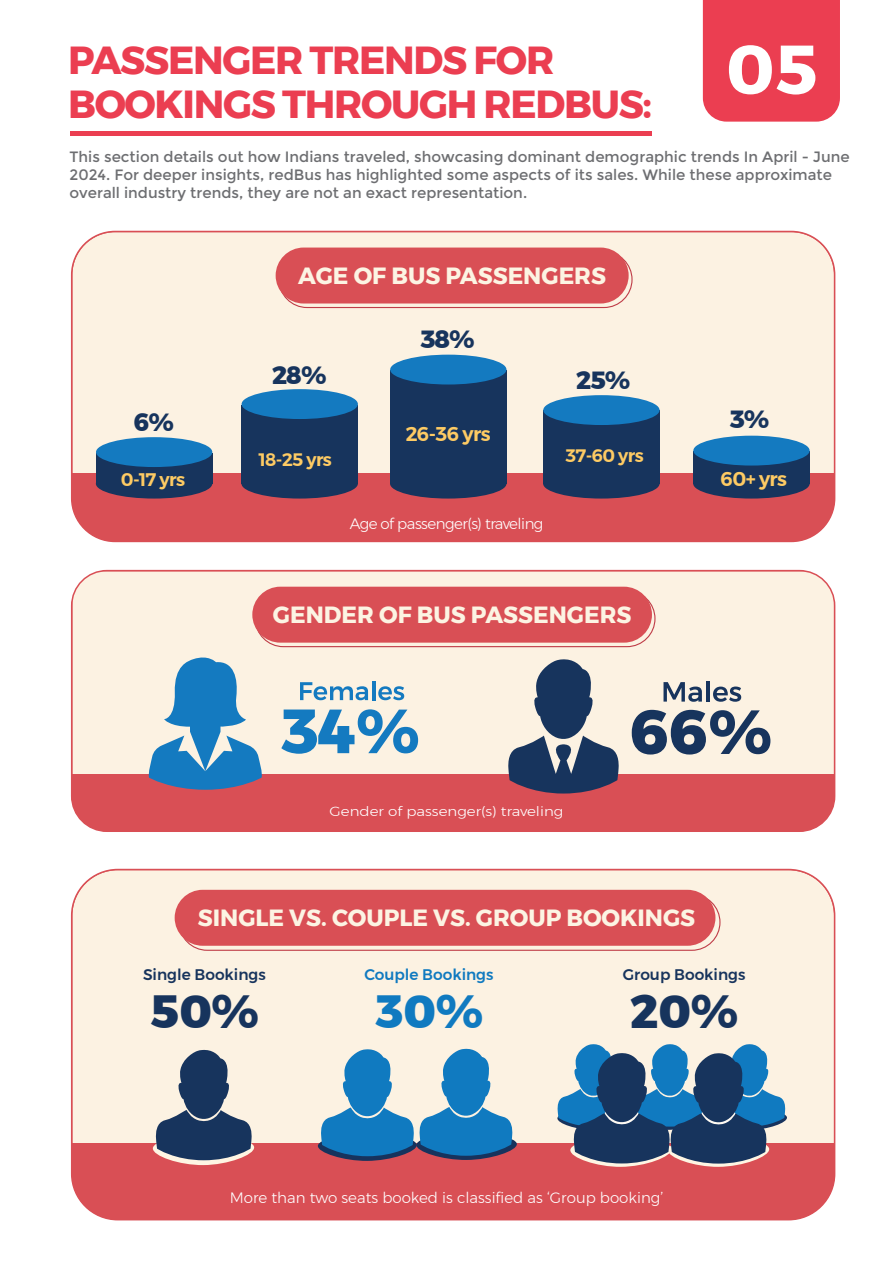
<style>
.page{position:relative;width:893px;height:1262px;background:#fff}
.page>*{position:absolute;margin:0;border:0;box-sizing:border-box;transform-origin:0 0}
.t1{font:700 69px "Montserrat";color:#fff}
.t2{font:800 62.1px "Montserrat";color:#147ac0}
.t3{font:800 62.1px "Montserrat";color:#17345d}
.t4{font:800 46.5px "Montserrat";color:#17345d}
.t5{font:800 46.5px "Montserrat";color:#107ac0}
.t6{font:700 39px/43.5px "Montserrat";letter-spacing:-.035em;color:#eb3e51}
.t7{font:800 24.75px "Montserrat";color:#17345d}
.t8{font:700 23.4px "Montserrat";color:#fcf4e3}
.t9{font:600 19.8px "Montserrat";letter-spacing:-.035em;color:#fecb64}
.t10{font:600 18.15px "Montserrat";color:#fecb64}
.t11{font:600 18px "Montserrat";letter-spacing:-.035em;color:#fecb64}
.t12{font:500 15.3px "Montserrat";color:#17345d}
.t13{font:500 15.3px "Montserrat";color:#107ac0}
.t14{font:15px/18px "Montserrat";color:#6d6e71}
.t15{font:300 15px "Montserrat";color:#fff}
.t16{font:300 15px "Montserrat";letter-spacing:-.035em;color:#fff}
.t17{font:300 13.2px "Montserrat";color:#fff;scale:1.13 1}
</style>
<div class="page">
<hr style="left:70px;top:132px;width:582px;height:4px;background:#eb3e51">
<div style="left:72px;top:231px;width:762px;height:242px;background:#fcf2e2"></div>
<div style="left:72px;top:473px;width:762px;height:68px;background:#d94f55"></div>
<div style="left:71px;top:231px;width:764px;height:311px;border:2px solid #d94f55;border-radius:43px"></div>
<div style="left:278px;top:251px;width:354px;height:57px;border:1px solid #bf3d48;border-radius:28px"></div>
<div style="left:241px;top:469px;width:117px;height:29px;background:#17345d;border-radius:50%"></div>
<div style="left:241px;top:405px;width:117px;height:78px;background:#17345d"></div>
<div style="left:241px;top:389px;width:117px;height:30px;background:#147ac0;border-radius:50%"></div>
<div style="left:543px;top:469px;width:116px;height:29px;background:#17345d;border-radius:50%"></div>
<div style="left:543px;top:410px;width:116px;height:73px;background:#17345d"></div>
<div style="left:543px;top:395px;width:116px;height:30px;background:#147ac0;border-radius:50%"></div>
<div style="left:390px;top:469px;width:116px;height:29px;background:#17345d;border-radius:50%"></div>
<div style="left:390px;top:370px;width:116px;height:113px;background:#17345d"></div>
<div style="left:390px;top:355px;width:116px;height:29px;background:#147ac0;border-radius:50%"></div>
<div style="left:693px;top:469px;width:116px;height:29px;background:#17345d;border-radius:50%"></div>
<div style="left:693px;top:451px;width:116px;height:32px;background:#17345d"></div>
<div style="left:693px;top:436px;width:116px;height:29px;background:#147ac0;border-radius:50%"></div>
<div style="left:96px;top:469px;width:116px;height:29px;background:#17345d;border-radius:50%"></div>
<div style="left:96px;top:453px;width:116px;height:30px;background:#17345d"></div>
<div style="left:96px;top:437px;width:116px;height:30px;background:#147ac0;border-radius:50%"></div>
<div style="left:275px;top:247px;width:353px;height:56px;background:#d94f55;border-radius:28px"></div>
<div style="left:72px;top:570px;width:762px;height:204px;background:#fcf2e2"></div>
<div style="left:72px;top:774px;width:762px;height:57px;background:#d94f55"></div>
<div style="left:71px;top:570px;width:764px;height:262px;border:2px solid #d94f55;border-radius:35px"></div>
<div style="left:255px;top:590px;width:400px;height:57px;border:1px solid #bf3d48;border-radius:28px"></div>
<div style="left:252px;top:586px;width:400px;height:56px;background:#d94f55;border-radius:28px"></div>
<svg style="left:148px;top:654px;width:115px;height:135px;background:#79aacb"></svg>
<svg style="left:300px;top:682px;width:68px;height:18px"></svg>
<hr style="left:372px;top:681px;width:3px;height:19px;background:#147ac0">
<svg style="left:378px;top:686px;width:26px;height:14px"></svg>
<svg style="left:508px;top:659px;width:111px;height:134px;background:#7f8695"></svg>
<div style="left:74px;top:871px;width:760px;height:272px;background:#fcf2e2"></div>
<div style="left:72px;top:1143px;width:762px;height:76px;background:#d94f55"></div>
<div style="left:71px;top:868px;width:764px;height:352px;border:2px solid #d94f55;border-radius:46px"></div>
<svg style="left:557px;top:1044px;width:230px;height:123px;background:#517194"></svg>
<svg style="left:663px;top:682px;width:39px;height:19px"></svg>
<hr style="left:706px;top:681px;width:3px;height:20px;background:#17345d">
<svg style="left:713px;top:686px;width:28px;height:15px"></svg>
<svg style="left:317px;top:1048px;width:200px;height:113px;background:#74a3c4"></svg>
<svg style="left:152px;top:1049px;width:102px;height:116px;background:#7f8595"></svg>
<div style="left:179px;top:893px;width:541px;height:57px;border:1px solid #bf3d48;border-radius:28px"></div>
<div style="left:175px;top:889px;width:540px;height:56px;background:#d94f55;border-radius:28px"></div>
<div style="left:702px;top:0;width:138px;height:122px;background:#eb3e51"></div>
<h1 class="t1" style="left:726px;top:14px;width:93px">05</h1>
<h3 class="t6" style="left:68px;top:39px;width:585px">PASSENGER TRENDS FOR<br>BOOKINGS THROUGH REDBUS:</h3>
<p class="t14" style="left:70px;top:148px;width:781px">This section details out how Indians traveled, showcasing dominant demographic trends In April - June<br>2024. For deeper insights, redBus has highlighted some aspects of its sales. While these approximate overall industry trends, they are not an exact representation.</p>
<h3 class="t8" style="left:298px;top:256px;width:309px">AGE OF BUS PASSENGERS</h3>
<h3 class="t7" style="left:134px;top:402px;width:41px">6%</h3>
<p class="t10" style="left:121px;top:465px;width:66px">0-17 yrs</p>
<h3 class="t7" style="left:272px;top:355px;width:56px">28%</h3>
<p class="t11" style="left:259px;top:446px;width:75px">18-25 yrs</p>
<h3 class="t7" style="left:420px;top:319px;width:55px">38%</h3>
<h3 class="t9" style="left:406px;top:418px;width:86px">26-36 yrs</h3>
<p class="t16" style="left:350px;top:512px;width:195px">Age of passenger(s) traveling</p>
<h3 class="t7" style="left:576px;top:360px;width:55px">25%</h3>
<p class="t11" style="left:565px;top:441px;width:80px">37-60 yrs</p>
<h3 class="t8" style="left:273px;top:595px;width:360px">GENDER OF BUS PASSENGERS</h3>
<h3 class="t7" style="left:730px;top:399px;width:41px">3%</h3>
<h3 class="t9" style="left:720px;top:464px;width:68px">60+ yrs</h3>
<h2 class="t2" style="left:281px;top:680px;width:140px">34%</h2>
<p class="t17" style="left:329px;top:801px;width:208px">Gender of passenger(s) traveling</p>
<h2 class="t3" style="left:631px;top:681px;width:142px">66%</h2>
<h3 class="t8" style="left:198px;top:898px;width:499px">SINGLE VS. COUPLE VS. GROUP BOOKINGS</h3>
<p class="t12" style="left:143px;top:962px;width:124px">Single Bookings</p>
<h3 class="t4" style="left:150px;top:973px;width:110px">50%</h3>
<p class="t13" style="left:364px;top:962px;width:131px">Couple Bookings</p>
<h3 class="t5" style="left:375px;top:973px;width:109px">30%</h3>
<p class="t12" style="left:622px;top:962px;width:124px">Group Bookings</p>
<h3 class="t4" style="left:630px;top:973px;width:109px">20%</h3>
<p class="t15" style="left:230px;top:1186px;width:435px">More than two seats booked is classified as ‘Group booking’</p>
</div>
